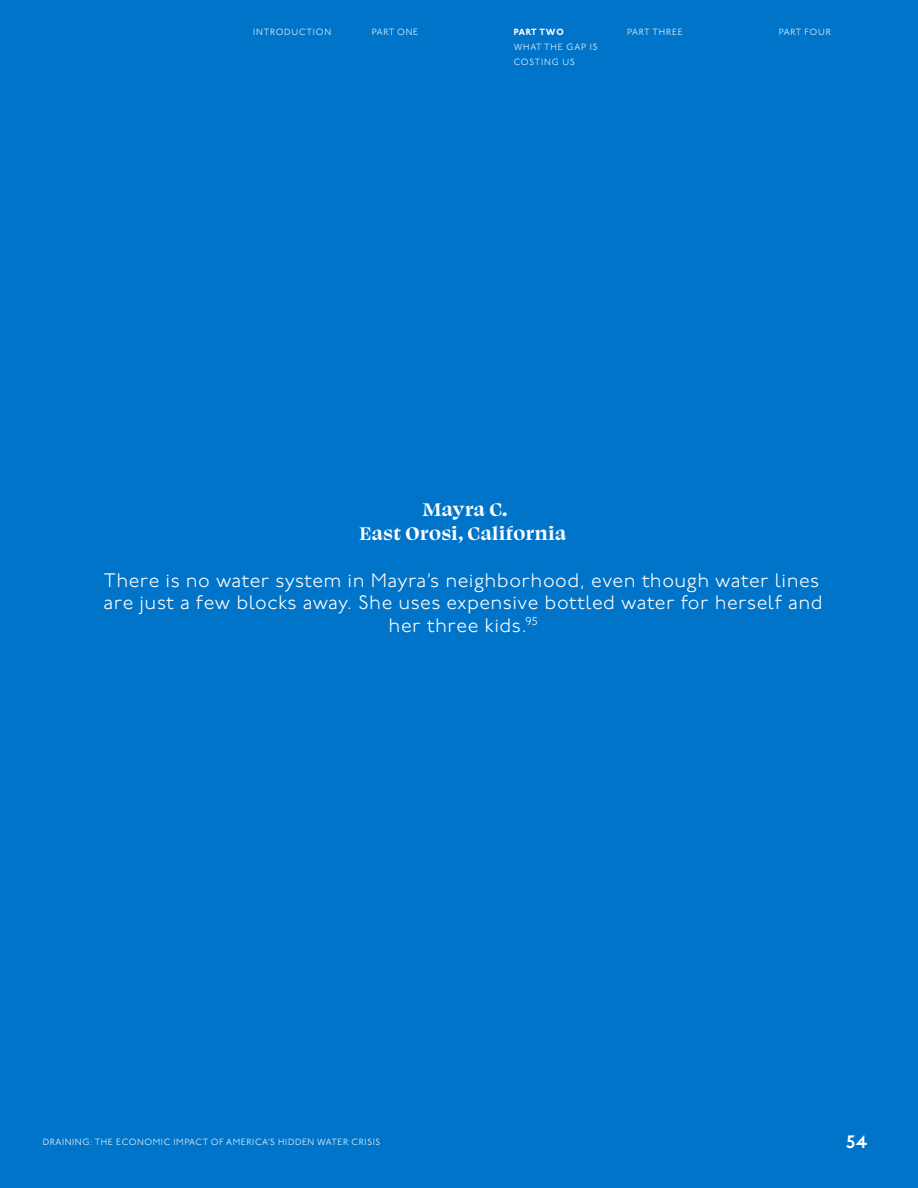
<style>
.page{position:relative;width:918px;height:1188px;background:#0074c8}
.page>*{position:absolute;margin:0;border:0;box-sizing:border-box;transform-origin:0 0}
.t1{font:700 21px/24px "Swear Display";letter-spacing:.025em;color:#fff;text-align:center}
.t2{font:300 19.5px/22.5px "P22 Underground";letter-spacing:.025em;color:#fff;text-align:center}
.t3{font:600 18px "P22 Underground";color:#fff}
.t4{font:300 9px "P22 Underground";letter-spacing:.065em;color:#fff}
.t5{font:300 9px/15px "P22 Underground";letter-spacing:.09em;color:#fff}
.t6{font:800 9px "P22 Underground";letter-spacing:.09em;color:#fff}
</style>
<div class="page">
<p class="t4" style="left:372px;top:27px;width:48px">PART ONE</p>
<p class="t6" style="left:514px;top:27px;width:52px">PART TWO</p>
<p class="t5" style="left:514px;top:40px;width:85px">WHAT THE GAP IS<br>COSTING US</p>
<p class="t5" style="left:253px;top:25px;width:80px">INTRODUCTION</p>
<p class="t5" style="left:627px;top:25px;width:57px">PART THREE</p>
<p class="t4" style="left:779px;top:27px;width:54px">PART FOUR</p>
<p class="t1" style="left:359px;top:496px;width:208px">Mayra C.<br>East Orosi, California</p>
<p class="t2" style="left:103px;top:570px;width:721px">There is no water system in Mayra’s neighborhood, even though water lines are just a few blocks away. She uses expensive bottled water for herself and her three kids.<sup>95</sup></p>
<p class="t4" style="left:43px;top:1137px;width:339px">DRAINING: THE ECONOMIC IMPACT OF AMERICA’S HIDDEN WATER CRISIS</p>
<p class="t3" style="left:846px;top:1132px;width:22px">54</p>
</div>
